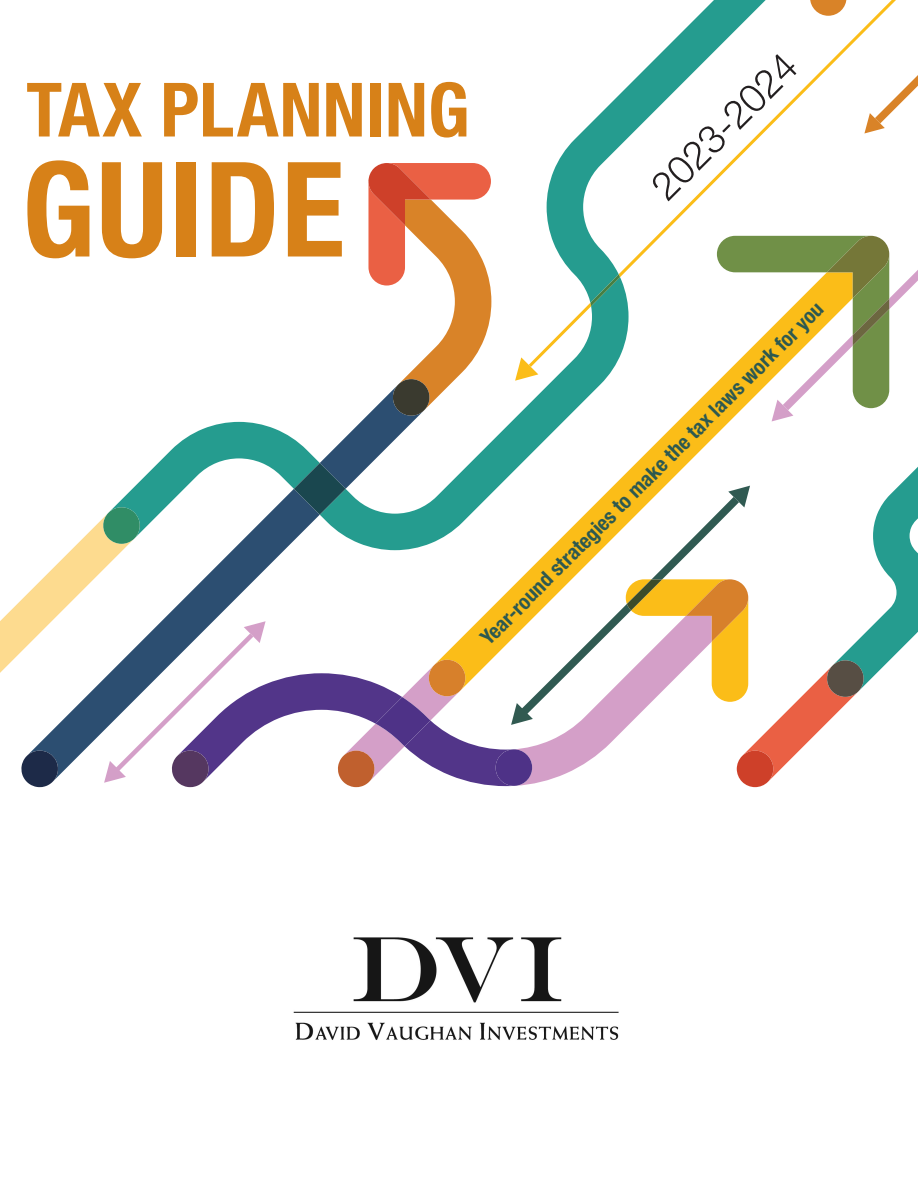
<style>
.page{position:relative;width:918px;height:1188px;background:#fff}
.page>*{position:absolute;margin:0;border:0;box-sizing:border-box;transform-origin:0 0}
.t1{font:700 condensed 132px "Helvetica Neue LT Std";letter-spacing:.01em;color:#d78118}
.t2{font:700 condensed 75px "Helvetica Neue LT Std";color:#d78118}
.t3{font:300 39px "Helvetica Neue LT Std";color:#231f20}
.t4{font:700 condensed 21px "Helvetica Neue LT Std";color:#2d5950}
</style>
<div class="page">
<svg style="left:470px;top:294px;width:156px;height:203px"></svg>
<svg style="left:533px;top:721px;width:93px;height:63px;fill:#d49fc8"></svg>
<svg style="left:158px;top:415px;width:261px;height:48px"></svg>
<svg style="left:368px;top:163px;width:123px;height:253px"></svg>
<svg style="left:529px;top:0;width:389px;height:367px"></svg>
<svg style="left:590px;top:274px;width:30px;height:32px"></svg>
<svg style="left:515px;top:357px;width:23px;height:24px"></svg>
<svg style="left:533px;top:497px;width:93px;height:224px"></svg>
<svg style="left:626px;top:236px;width:292px;height:551px"></svg>
<svg style="left:0;top:463px;width:533px;height:325px"></svg>
<img style="left:293px;top:937px;width:326px;height:103px">
<h2 class="t2" style="left:26px;top:64px;width:445px">TAX PLANNING</h2>
<h1 class="t1" style="left:22px;top:130px;width:325px">GUIDE</h1>
<h3 class="t3" style="left:641px;top:176px;width:189px;rotate:-45deg">2023-2024</h3>
<p class="t4" style="left:475px;top:632px;width:476px;rotate:-45deg">Year-round strategies to make the tax laws work for you</p>
</div>
